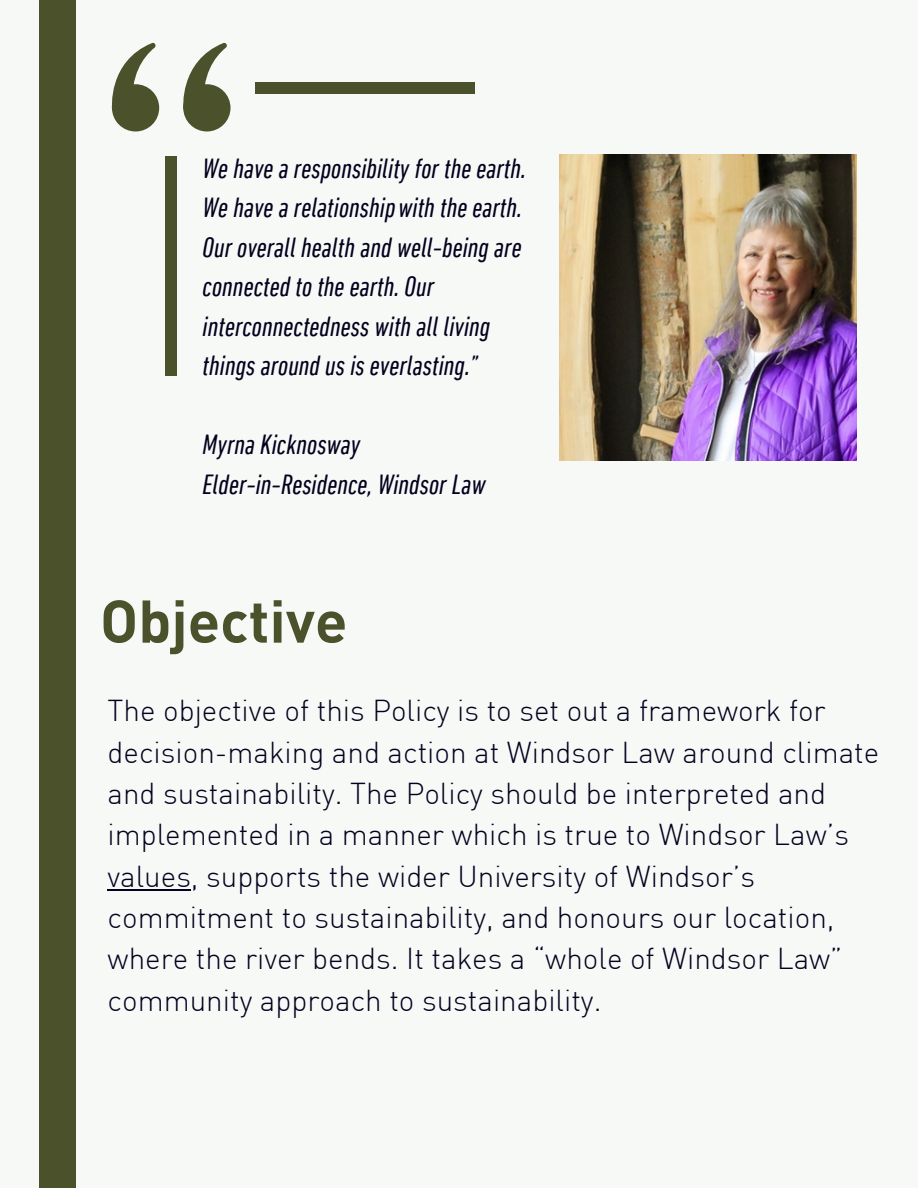
<style>
.page{position:relative;width:918px;height:1188px;background:#f7f9f7}
.page>*{position:absolute;margin:0;border:0;box-sizing:border-box;transform-origin:0 0}
.t1{font:700 59.25px "DIN Pro";color:#4a512b}
.t2{font:300 29.55px/41.2px "DIN Pro";color:#04011e}
.t3{font:italic condensed 28.35px/39.5px "DIN Next LT Pro";color:#04011e}
</style>
<div class="page">
<div style="left:39px;top:0;width:37px;height:1188px;background:#4a512b"></div>
<img style="left:560px;top:154px;width:297px;height:306px">
<div style="left:183px;top:84px;width:48px;height:47px;background:#4a512b;border-radius:50%"></div>
<svg style="left:183px;top:42px;width:45px;height:82px"></svg>
<div style="left:112px;top:84px;width:47px;height:47px;background:#4a512b;border-radius:50%"></div>
<svg style="left:111px;top:43px;width:46px;height:81px"></svg>
<div style="left:166px;top:157px;width:11px;height:219px;background:#4a512b"></div>
<div style="left:256px;top:82px;width:218px;height:12px;background:#4a512b"></div>
<hr style="left:108px;top:889px;width:83px;height:2px;background:#04011e">
<p class="t3" style="left:203px;top:151px;width:325px">We have a responsibility for the earth.<br>We have a relationshipwith the earth.<br>Our overall health and well-being are connected to the earth. Our interconnectedness with all living things around us is everlasting.”</p>
<h1 class="t3" style="left:203px;top:427px;width:160px">Myrna Kicknosway</h1>
<p class="t3" style="left:203px;top:467px;width:285px">Elder-in-Residence, Windsor Law</p>
<p class="t1" style="left:100px;top:597px;width:249px">Objective</p>
<p class="t2" style="left:108px;top:693px;width:773px">The objective of this Policy is to set out a framework for decision-making and action at Windsor Law around climate and sustainability. The Policy should be interpreted and implemented in a manner which is true to Windsor Law’s values, supports the wider University of Windsor’s commitment to sustainability, and honours our location, where the river bends. It takes a “whole of Windsor Law” community approach to sustainability.</p>
</div>
